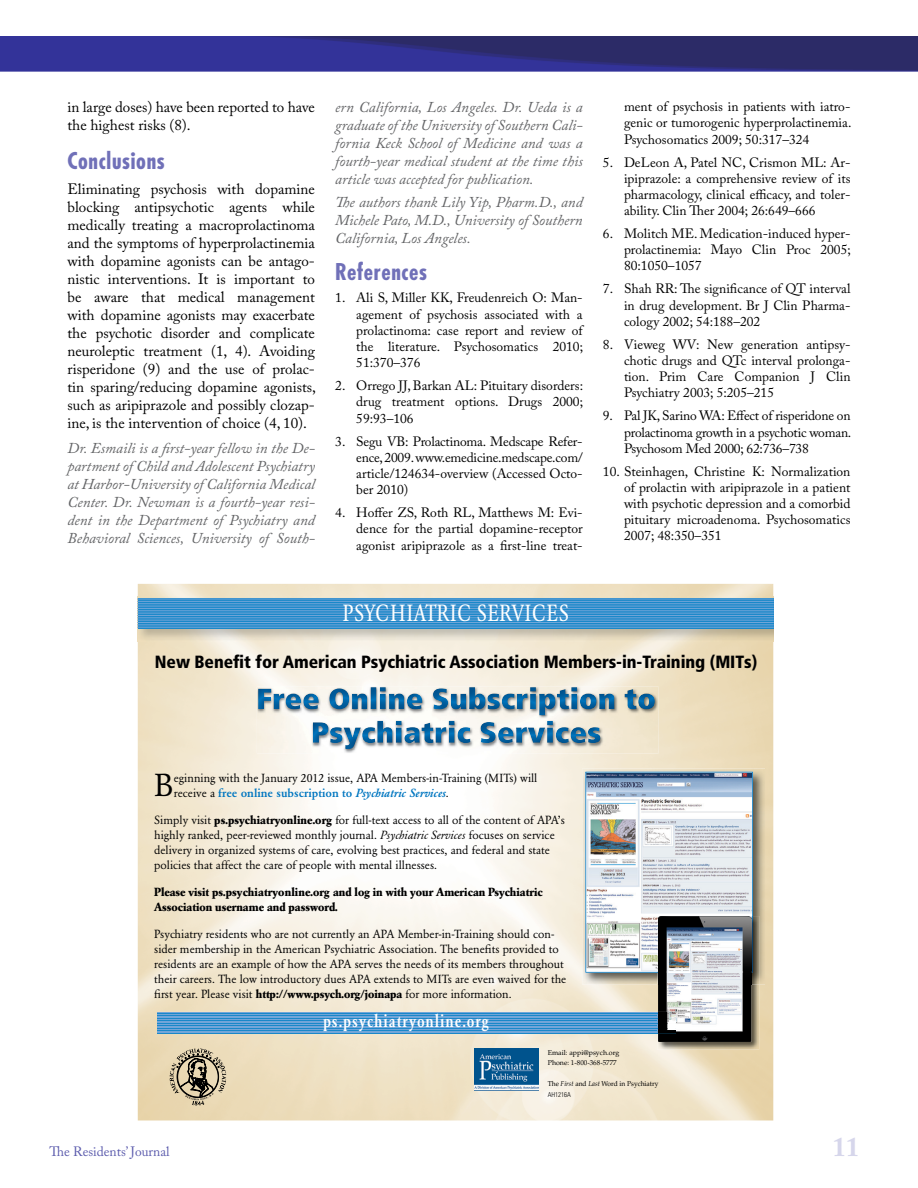
<style>
.page{position:relative;width:918px;height:1188px;background:#fff}
.page>*{position:absolute;margin:0;border:0;box-sizing:border-box;transform-origin:0 0}
.t1{font:31.5px "Garamond BE";color:#000}
.t2{font:700 27px "Adobe Caslon Pro";color:#d6d6eb}
.t3{font:condensed 23.25px "Garamond BE";letter-spacing:.03em;color:#fff}
.t4{font:700 condensed 22.5px "Futura Std";letter-spacing:.025em;color:#7070b8}
.t5{font:900 condensed 17.7px "Frutiger";letter-spacing:-.005em;color:#000}
.t6{font:500 condensed 17.7px "Garamond BE";letter-spacing:.05em;color:#fff}
.t7{font:15px/18px "Adobe Caslon Pro";color:#000}
.t8{font:italic 15px/18px "Adobe Caslon Pro";color:#636466;text-align:justify}
.t9{font:13.5px/16.2px "Adobe Caslon Pro";color:#000;text-align:justify}
.t10{font:13.5px "Adobe Caslon Pro";color:#5c5cad}
.t11{font:11.7px/15px "Garamond BE";color:#000}
.t12{font:700 11.7px/15px "Garamond BE";color:#000}
.t13{font:7.05px/10.2px "Palatino";color:#000}
.t14{font:7.05px "Palatino";color:#000;scale:.95 1}
.t15{font:300 condensed 6.75px "Univers";color:#000}
.s1{font-weight:500;color:#0076c0}
.s2{font-weight:500;font-style:italic;color:#0076c0}
.s3{font-weight:700}
.s4{font-style:italic}
</style>
<div class="page">
<img style="left:0;top:36px;width:918px;height:36px">
<img style="left:138px;top:584px;width:635px;height:536px">
<img style="left:138px;top:597px;width:635px;height:44px">
<svg style="left:138px;top:598px;width:635px;height:31px;background:#2f8ecc"></svg>
<hr style="left:138px;top:599px;width:635px;height:1px;background:#72a5d8">
<hr style="left:138px;top:601px;width:635px;height:1px;background:#72a5d8">
<hr style="left:138px;top:603px;width:635px;height:1px;background:#72a5d8">
<hr style="left:138px;top:606px;width:635px;height:1px;background:#72a5d8">
<hr style="left:138px;top:608px;width:635px;height:1px;background:#72a5d8">
<hr style="left:138px;top:611px;width:635px;height:1px;background:#72a5d8">
<hr style="left:138px;top:613px;width:635px;height:1px;background:#72a5d8">
<hr style="left:138px;top:615px;width:635px;height:1px;background:#72a5d8">
<hr style="left:138px;top:618px;width:635px;height:1px;background:#72a5d8">
<hr style="left:138px;top:620px;width:635px;height:1px;background:#72a5d8">
<hr style="left:138px;top:622px;width:635px;height:1px;background:#72a5d8">
<hr style="left:138px;top:625px;width:635px;height:1px;background:#72a5d8">
<hr style="left:138px;top:627px;width:635px;height:1px;background:#72a5d8">
<svg style="left:170px;top:1048px;width:56px;height:57px;background:#a99d83"></svg>
<img style="left:475px;top:1049px;width:64px;height:42px">
<img style="left:257px;top:686px;width:401px;height:68px">
<img style="left:258px;top:687px;width:398px;height:28px">
<img style="left:313px;top:721px;width:287px;height:28px">
<svg style="left:157px;top:1012px;width:500px;height:21px;background:#4a98d1"></svg>
<hr style="left:157px;top:1013px;width:518px;height:1px;background:#72a5d8">
<hr style="left:157px;top:1014px;width:518px;height:1px;background:#72a5d8">
<hr style="left:157px;top:1016px;width:518px;height:1px;background:#72a5d8">
<hr style="left:157px;top:1018px;width:518px;height:1px;background:#72a5d8">
<hr style="left:157px;top:1019px;width:518px;height:1px;background:#72a5d8">
<hr style="left:157px;top:1021px;width:518px;height:1px;background:#72a5d8">
<hr style="left:157px;top:1023px;width:518px;height:1px;background:#72a5d8">
<hr style="left:157px;top:1024px;width:518px;height:1px;background:#72a5d8">
<hr style="left:157px;top:1026px;width:518px;height:1px;background:#72a5d8">
<hr style="left:157px;top:1028px;width:518px;height:1px;background:#72a5d8">
<hr style="left:157px;top:1029px;width:518px;height:1px;background:#72a5d8">
<hr style="left:157px;top:1031px;width:518px;height:1px;background:#72a5d8">
<hr style="left:157px;top:1033px;width:518px;height:1px;background:#72a5d8">
<img style="left:582px;top:769px;width:183px;height:216px">
<svg style="left:585px;top:772px;width:168px;height:201px"></svg>
<img style="left:657px;top:916px;width:102px;height:134px">
<img style="left:657px;top:916px;width:96px;height:57px">
<img style="left:658px;top:917px;width:93px;height:125px">
<img style="left:675px;top:1012px;width:1px;height:22px">
<svg style="left:657px;top:985px;width:18px;height:49px"></svg>
<p class="t7" style="left:68px;top:98px;width:249px">in large doses) have been reported to have the highest risks (8).</p>
<h3 class="t4" style="left:68px;top:147px;width:99px">Conclusions</h3>
<p class="t7" style="left:68px;top:180px;width:250px;text-align:justify">Eliminating psychosis with dopamine blocking antipsychotic agents while medically treating a macroprolactinoma and the symptoms of hyperprolactinemia with dopamine agonists can be antago&shy;nistic interventions. It is important to be aware that medical management with dopamine agonists may exacerbate the psychotic disorder and complicate neuroleptic treatment (1, 4). Avoiding risperidone (9) and the use of prolac&shy;tin sparing/reducing dopamine agonists, such as aripiprazole and possibly clozap&shy;ine, is the intervention of choice (4, 10).</p>
<p class="t8" style="left:68px;top:439px;width:249px">Dr. Esmaili is a first-year fellow in the De&shy;partment of Child and Adolescent Psychiatry at Harbor-University of California Medical Center. Dr. Newman is a fourth-year resi&shy;dent in the Department of Psychiatry and Behavioral Sciences, University of South-</p>
<p class="t8" style="left:335px;top:98px;width:249px">ern California, Los Angeles. Dr. Ueda is a graduate of the University of Southern Cali&shy;fornia Keck School of Medicine and was a fourth-year medical student at the time this article was accepted for publication.</p>
<p class="t8" style="left:335px;top:193px;width:249px">The authors thank Lily Yip, Pharm.D., and Michele Pato, M.D., University of Southern California, Los Angeles.</p>
<h3 class="t4" style="left:335px;top:257px;width:93px">References</h3>
<p class="t9" style="left:356px;top:290px;width:228px;text-indent:-21px">1. Ali S, Miller KK, Freudenreich O: Man&shy;agement of psychosis associated with a prolactinoma: case report and review of the literature. Psychosomatics 2010; 51:370–376</p>
<p class="t9" style="left:356px;top:377px;width:228px;text-indent:-21px">2. Orrego JJ, Barkan AL: Pituitary disorders: drug treatment options. Drugs 2000; 59:93–106</p>
<p class="t9" style="left:356px;top:433px;width:228px;text-indent:-21px">3. Segu VB: Prolactinoma. Medscape Refer&shy;ence, 2009. www.emedicine.medscape.com/ article/124634-overview (Accessed Octo&shy;ber 2010)</p>
<p class="t9" style="left:356px;top:504px;width:228px;text-indent:-21px">4. Hoffer ZS, Roth RL, Matthews M: Evi&shy;dence for the partial dopamine-receptor agonist aripiprazole as a first-line treat-</p>
<p class="t9" style="left:624px;top:98px;width:229px">ment of psychosis in patients with iatro&shy;genic or tumorogenic hyperprolactinemia.<br>Psychosomatics 2009; 50:317–324</p>
<p class="t9" style="left:624px;top:154px;width:228px;text-indent:-21px">5. DeLeon A, Patel NC, Crismon ML: Ar&shy;ipiprazole: a comprehensive review of its pharmacology, clinical efficacy, and toler&shy;ability. Clin Ther 2004; 26:649–666</p>
<p class="t9" style="left:624px;top:225px;width:228px;text-indent:-21px">6. Molitch ME. Medication-induced hyper&shy;prolactinemia: Mayo Clin Proc 2005; 80:1050–1057</p>
<p class="t9" style="left:624px;top:281px;width:228px;text-indent:-21px">7. Shah RR: The significance of QT interval in drug development. Br J Clin Pharma&shy;cology 2002; 54:188–202</p>
<p class="t9" style="left:624px;top:336px;width:228px;text-indent:-21px">8. Vieweg WV: New generation antipsy&shy;chotic drugs and QTc interval prolonga&shy;tion. Prim Care Companion J Clin Psychiatry 2003; 5:205–215</p>
<p class="t9" style="left:624px;top:408px;width:229px;text-indent:-21px">9. Pal JK, Sarino WA: Effect of risperidone on prolactinoma growth in a psychotic woman.<br>Psychosom Med 2000; 62:736–738</p>
<p class="t9" style="left:624px;top:463px;width:228px;text-indent:-21px">10. Steinhagen, Christine K: Normalization of prolactin with aripiprazole in a patient with psychotic depression and a comorbid pituitary microadenoma. Psychosomatics 2007; 48:350–351</p>
<h3 class="t3" style="left:343px;top:600px;width:228px">PSYCHIATRIC SERVICES</h3>
<h3 class="t5" style="left:155px;top:651px;width:604px">New Benefit for American Psychiatric Association Members-in-Training (MITs)</h3>
<h1 class="t1" style="left:154px;top:766px;width:21px">B</h1>
<p class="t11" style="left:174px;top:770px;width:365px">eginning with the January 2012 issue, APA Members-in-Training (MITs) will receive a <span class="s1">free online subscription to</span> <span class="s2">Psychiatric Services</span>.</p>
<p class="t11" style="left:154px;top:812px;width:412px">Simply visit <span class="s3">ps.psychiatryonline.org</span> for full-text access to all of the content of APA’s highly ranked, peer-reviewed monthly journal. <span class="s4">Psychiatric Services</span> focuses on service delivery in organized systems of care, evolving best practices, and federal and state policies that affect the care of people with mental illnesses.</p>
<p class="t12" style="left:154px;top:884px;width:390px">Please visit ps.psychiatryonline.org and log in with your American Psychiatric<br>Association username and password.</p>
<p class="t11" style="left:154px;top:926px;width:414px">Psychiatry residents who are not currently an APA Member-in-Training should con&shy;sider membership in the American Psychiatric Association. The benefits provided to residents are an example of how the APA serves the needs of its members throughout their careers. The low introductory dues APA extends to MITs are even waived for the first year. Please visit <span class="s3">http://www.psych.org/joinapa</span> for more information.</p>
<h3 class="t6" style="left:323px;top:1011px;width:167px">ps.psychiatryonline.org</h3>
<p class="t13" style="left:548px;top:1048px;width:73px">Email: appi@psych.org<br>Phone: 1-800-368-5777</p>
<p class="t14" style="left:548px;top:1079px;width:118px">The <span class="s4">First</span> and <span class="s4">Last</span> Word in Psychiatry</p>
<p class="t15" style="left:548px;top:1090px;width:25px">AH1216A</p>
<p class="t10" style="left:50px;top:1143px;width:122px">The Residents’ Journal</p>
<h2 class="t2" style="left:832px;top:1131px;width:28px">11</h2>
</div>
